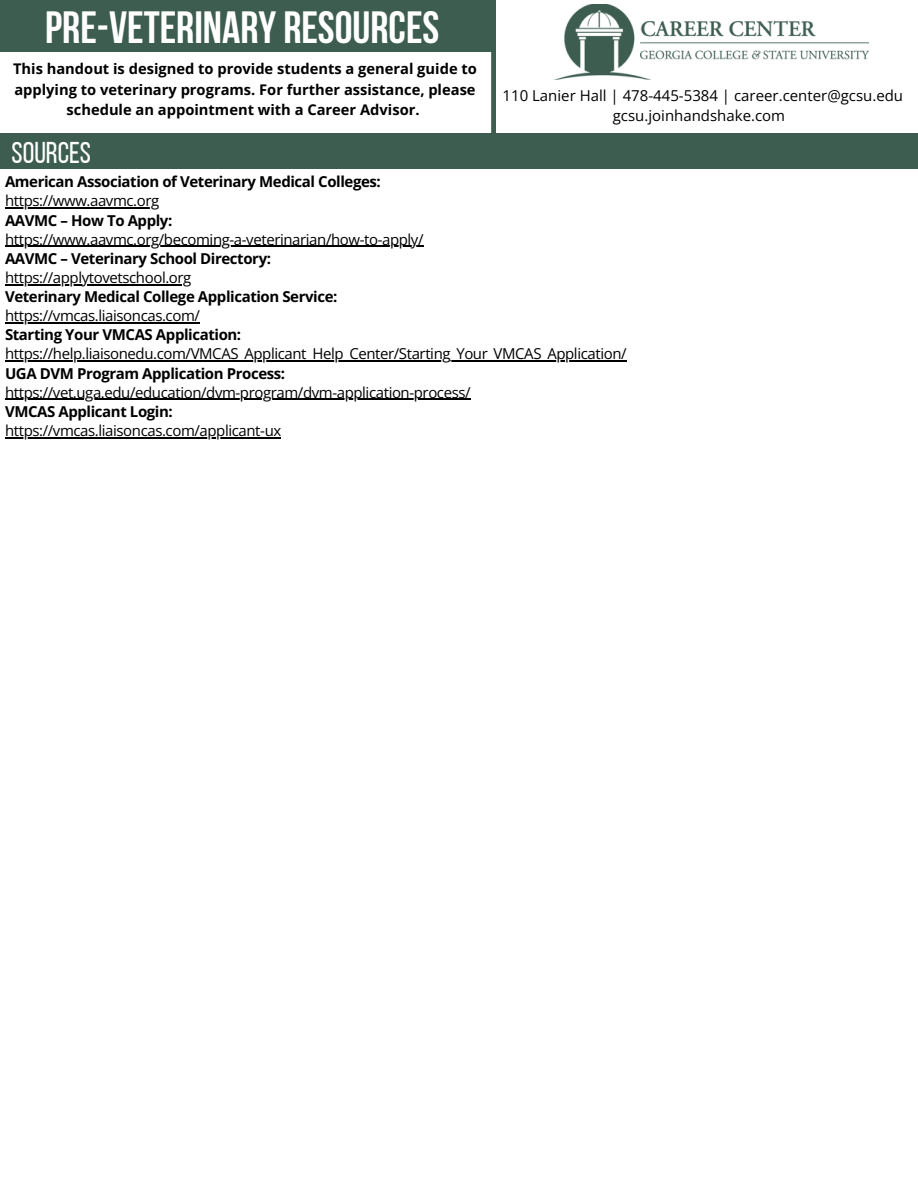
<style>
.page{position:relative;width:918px;height:1188px;background:#fff}
.page>*{position:absolute;margin:0;border:0;box-sizing:border-box;transform-origin:0 0}
.t1{font:700 45px "Bebas Neue";color:#fff}
.t2{font:30px "Bebas Neue";color:#fff}
.t3{font:15px "Open Sans";letter-spacing:-.025em;color:#000}
.t4{font:700 15px "Open Sans";letter-spacing:-.025em;color:#000}
.t5{font:15px "Open Sans";color:#000}
.t6{font:700 14.7px/20.2px "Open Sans";color:#000;text-align:center}
</style>
<div class="page">
<svg style="left:491px;top:52px;width:5px;height:81px"></svg>
<div style="left:0;top:133px;width:918px;height:36px;background:#3d5d50"></div>
<div style="left:0;top:0;width:496px;height:52px;background:#3d5d50"></div>
<img style="left:553px;top:5px;width:316px;height:75px">
<hr style="left:5px;top:208px;width:154px;height:1px;background:#000">
<hr style="left:5px;top:246px;width:418px;height:1px;background:#000">
<hr style="left:5px;top:284px;width:186px;height:1px;background:#000">
<hr style="left:5px;top:322px;width:195px;height:1px;background:#000">
<hr style="left:5px;top:361px;width:621px;height:1px;background:#000">
<hr style="left:5px;top:399px;width:465px;height:1px;background:#000">
<hr style="left:5px;top:437px;width:276px;height:1px;background:#000">
<h1 class="t1" style="left:45px;top:10px;width:396px">PRE-VETERINARY RESOURCES</h1>
<h2 class="t6" style="left:13px;top:59px;width:465px">This handout is designed to provide students a general guide to applying to veterinary programs. For further assistance, please schedule an appointment with a Career Advisor.</h2>
<p class="t2" style="left:12px;top:140px;width:81px">SOURCES</p>
<p class="t5" style="left:503px;top:85px;width:402px">110 Lanier Hall | 478-445-5384 | career.center@gcsu.edu</p>
<p class="t5" style="left:613px;top:105px;width:174px">gcsu.joinhandshake.com</p>
<p class="t4" style="left:5px;top:171px;width:377px">American Association of Veterinary Medical Colleges:</p>
<p class="t3" style="left:5px;top:190px;width:156px">https://www.aavmc.org</p>
<p class="t4" style="left:5px;top:209px;width:169px">AAVMC – How To Apply:</p>
<p class="t3" style="left:5px;top:229px;width:420px">https://www.aavmc.org/becoming-a-veterinarian/how-to-apply/</p>
<p class="t4" style="left:5px;top:248px;width:268px">AAVMC – Veterinary School Directory:</p>
<p class="t3" style="left:5px;top:267px;width:188px">https://applytovetschool.org</p>
<p class="t4" style="left:5px;top:286px;width:334px">Veterinary Medical College Application Service:</p>
<p class="t3" style="left:5px;top:305px;width:196px">https://vmcas.liaisoncas.com/</p>
<p class="t4" style="left:5px;top:324px;width:238px">Starting Your VMCAS Application:</p>
<p class="t3" style="left:5px;top:343px;width:623px">https://help.liaisonedu.com/VMCAS_Applicant_Help_Center/Starting_Your_VMCAS_Application/</p>
<p class="t4" style="left:5px;top:362px;width:282px">UGA DVM Program Application Process:</p>
<p class="t3" style="left:5px;top:382px;width:467px">https://vet.uga.edu/education/dvm-program/dvm-application-process/</p>
<p class="t4" style="left:5px;top:401px;width:169px">VMCAS Applicant Login:</p>
<p class="t3" style="left:5px;top:420px;width:278px">https://vmcas.liaisoncas.com/applicant-ux</p>
</div>
